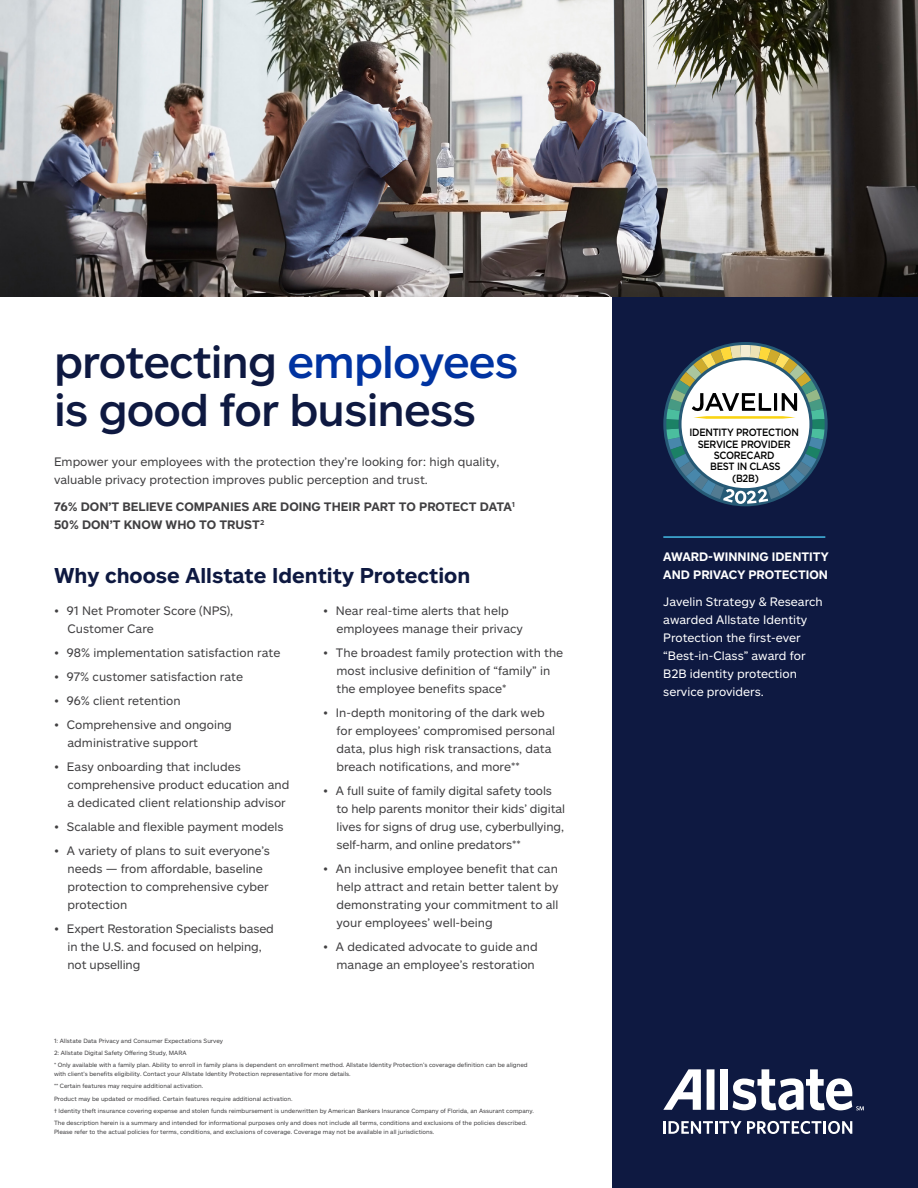
<style>
.page{position:relative;width:918px;height:1188px;background:#fff}
.page>*{position:absolute;margin:0;border:0;box-sizing:border-box;transform-origin:0 0}
.t1{font:500 45px "Allstate Sans";letter-spacing:-.02em;color:#0e1941}
.t2{font:700 21px "Allstate Sans";color:#0e1941}
.t3{font:12px/18px "Allstate Sans";color:#414042}
.Body_copy_reverse{font:12px/18px "Allstate Sans";color:#fff}
.t4{font:700 12px "Allstate Sans";color:#414042}
.Body_copy_reverse-2{font:700 12px "Allstate Sans";color:#fff}
.t5{font:500 10.5px/11.2px "Gotham";letter-spacing:-.03em;color:#000;text-align:center;scale:.9 1}
.t6{font:6px/9px "Allstate Sans";color:#414042}
.s1{color:#0033a1}
</style>
<div class="page">
<img style="left:0;top:0;width:918px;height:297px">
<div style="left:612px;top:297px;width:306px;height:891px;background:#0e1941"></div>
<svg style="left:666px;top:345px;width:159px;height:159px"></svg>
<hr style="left:663px;top:536px;width:162px;height:2px;background:#45bce5">
<svg style="left:663px;top:1069px;width:38px;height:41px"></svg>
<div style="left:707px;top:1069px;width:8px;height:41px;background:#fff"></div>
<div style="left:720px;top:1069px;width:8px;height:41px;background:#fff"></div>
<svg style="left:663px;top:1121px;width:189px;height:13px"></svg>
<svg style="left:733px;top:1069px;width:131px;height:41px"></svg>
<p class="t1" style="left:54px;top:333px;width:466px">protecting <span class="s1">employees</span></p>
<p class="t1" style="left:54px;top:381px;width:424px">is good for business</p>
<p class="t3" style="left:54px;top:452px;width:447px">Empower your employees with the protection they’re looking for: high quality, valuable privacy protection improves public perception and trust.</p>
<p class="t4" style="left:54px;top:499px;width:463px">76% DON’T BELIEVE COMPANIES ARE DOING THEIR PART TO PROTECT DATA<sup>1</sup></p>
<p class="t4" style="left:54px;top:517px;width:212px">50% DON’T KNOW WHO TO TRUST<sup>2</sup></p>
<p class="t2" style="left:54px;top:562px;width:418px">Why choose Allstate Identity Protection</p>
<p class="t3" style="left:68px;top:601px;width:167px;text-indent:-13px">• 91 Net Promoter Score (NPS),<br>Customer Care</p>
<p class="t3" style="left:55px;top:643px;width:227px">• 98% implementation satisfaction rate</p>
<p class="t3" style="left:55px;top:667px;width:190px">• 97% customer satisfaction rate</p>
<p class="t3" style="left:55px;top:691px;width:128px">• 96% client retention</p>
<p class="t3" style="left:68px;top:715px;width:166px;text-indent:-13px">• Comprehensive and ongoing administrative support</p>
<p class="t3" style="left:68px;top:757px;width:223px;text-indent:-13px">• Easy onboarding that includes comprehensive product education and a dedicated client relationship advisor</p>
<p class="t3" style="left:55px;top:817px;width:231px">• Scalable and flexible payment models</p>
<p class="t3" style="left:68px;top:841px;width:204px;text-indent:-13px">• A variety of plans to suit everyone’s needs — from affordable, baseline protection to comprehensive cyber protection</p>
<p class="t3" style="left:68px;top:919px;width:208px;text-indent:-13px">• Expert Restoration Specialists based in the U.S. and focused on helping, not upselling</p>
<p class="t3" style="left:337px;top:601px;width:188px;text-indent:-13px">• Near real-time alerts that help employees manage their privacy</p>
<p class="t3" style="left:337px;top:643px;width:228px;text-indent:-13px">• The broadest family protection with the most inclusive definition of “family” in the employee benefits space*</p>
<p class="t3" style="left:337px;top:703px;width:220px;text-indent:-13px">• In-depth monitoring of the dark web for employees’ compromised personal data, plus high risk transactions, data breach notifications, and more**</p>
<p class="t3" style="left:337px;top:781px;width:230px;text-indent:-13px">• A full suite of family digital safety tools to help parents monitor their kids’ digital lives for signs of drug use, cyberbullying, self-harm, and online predators**</p>
<p class="t3" style="left:337px;top:859px;width:224px;text-align:justify;text-indent:-13px">• An inclusive employee benefit that can help attract and retain better talent by demonstrating your commitment to all your employees’ well-being</p>
<p class="t3" style="left:324px;top:937px;width:216px;text-align:right">• A dedicated advocate to guide and manage an employee’s restoration</p>
<p class="t6" style="left:54px;top:1036px;width:171px">1: Allstate Data Privacy and Consumer Expectations Survey</p>
<p class="t6" style="left:54px;top:1048px;width:134px">2: Allstate Digital Safety Offering Study, MARA</p>
<p class="t6" style="left:54px;top:1060px;width:475px">* Only available with a family plan. Ability to enroll in family plans is dependent on enrollment method. Allstate Identity Protection’s coverage definition can be aligned with client’s benefits eligibility. Contact your Allstate Identity Protection representative for more details.</p>
<p class="t6" style="left:54px;top:1081px;width:151px">** Certain features may require additional activation.</p>
<p class="t6" style="left:54px;top:1094px;width:240px">Product may be updated or modified. Certain features require additional activation.</p>
<p class="t6" style="left:54px;top:1106px;width:481px">† Identity theft insurance covering expense and stolen funds reimbursement is underwritten by American Bankers Insurance Company of Florida, an Assurant company.</p>
<p class="t6" style="left:54px;top:1118px;width:474px">The description herein is a summary and intended for informational purposes only and does not include all terms, conditions and exclusions of the policies described.<br>Please refer to the actual policies for terms, conditions, and exclusions of coverage. Coverage may not be available in all jurisdictions.</p>
<p class="t5" style="left:690px;top:427px;width:123px">IDENTITY PROTECTION<br>SERVICE PROVIDER<br>SCORECARD<br>BEST IN CLASS<br>(B2B)</p>
<p class="Body_copy_reverse-2" style="left:663px;top:549px;width:167px">AWARD-WINNING IDENTITY</p>
<p class="Body_copy_reverse-2" style="left:663px;top:567px;width:166px">AND PRIVACY PROTECTION</p>
<p class="Body_copy_reverse" style="left:663px;top:592px;width:161px">Javelin Strategy &amp; Research awarded Allstate Identity<br>Protection the first-ever</p>
<p class="Body_copy_reverse" style="left:663px;top:646px;width:144px">“Best-in-Class” award for<br>B2B identity protection service providers.</p>
</div>
